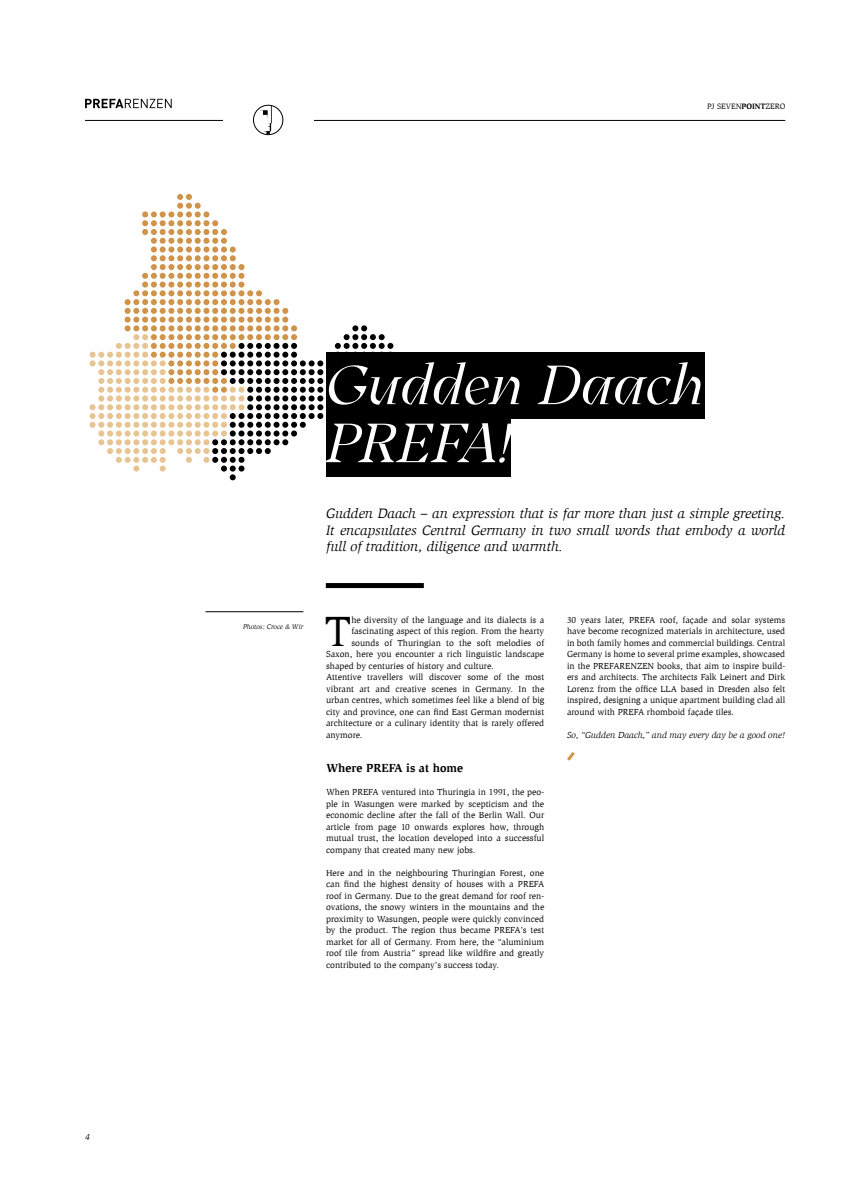
<style>
.page{position:relative;width:842px;height:1191px;background:#fff}
.page>*{position:absolute;margin:0;border:0;box-sizing:border-box;transform-origin:0 0}
._04a_HL_Big{font:italic 55px/58px "Noctis";color:#fff}
._01a_Body{font:43.3px "Slimbach Pro";color:#000}
._03b_Kicker_02_Italic{font:italic 14px/16.8px "Slimbach Pro";color:#000;text-align:justify}
._02a_HL_im_Text{font:700 12px "Slimbach Pro";color:#000}
._01a_Body-2{font:9px/11.5px "Slimbach Pro";color:#000;text-align:justify}
._01a_Body-3{font:italic 9px "Slimbach Pro";color:#000}
.t1{font:8px "Slimbach Pro";color:#000}
._05_Credits{font:italic 7px "Slimbach Pro";color:#000}
.s1{font-weight:700}
</style>
<div class="page">
<svg style="left:90px;top:194px;width:303px;height:286px"></svg>
<div style="left:326px;top:351px;width:378px;height:67px;background:#000"></div>
<div style="left:326px;top:410px;width:185px;height:67px;background:#000"></div>
<svg style="left:567px;top:752px;width:8px;height:9px"></svg>
<div style="left:326px;top:583px;width:98px;height:5px;background:#000"></div>
<hr style="left:206px;top:611px;width:97px;height:1px;background:#000">
<svg style="left:85px;top:99px;width:87px;height:9px"></svg>
<hr style="left:85px;top:120px;width:700px;height:1px;background:#000">
<div style="left:223px;top:116px;width:90px;height:8px;background:#fff"></div>
<svg style="left:260px;top:106px;width:12px;height:29px"></svg>
<div style="left:253px;top:105px;width:30px;height:30px;border:1px solid #000;border-radius:50%"></div>
<p class="_01a_Body-3" style="left:85px;top:1132px;width:6px">4</p>
<p class="t1" style="left:707px;top:101px;width:80px">PJ SEVEN<span class="s1">POINT</span>ZERO</p>
<p class="_04a_HL_Big" style="left:326px;top:355px;width:380px">Gudden Daach<br>PREFA!</p>
<p class="_03b_Kicker_02_Italic" style="left:326px;top:504px;width:461px">Gudden Daach – an expression that is far more than just a simple greeting.<br>It encapsulates Central Germany in two small words that embody a world full of tradition, diligence and warmth.</p>
<p class="_05_Credits" style="left:243px;top:622px;width:62px">Photos: Croce &amp; Wir</p>
<p class="_01a_Body" style="left:325px;top:605px;width:28px">T</p>
<p class="_01a_Body-2" style="left:351px;top:614px;width:194px">he diversity of the language and its dialects is a</p>
<p class="_01a_Body-2" style="left:351px;top:625px;width:194px">fascinating aspect of this region. From the hearty</p>
<p class="_01a_Body-2" style="left:351px;top:637px;width:194px">sounds of Thuringian to the soft melodies of</p>
<p class="_01a_Body-2" style="left:326px;top:648px;width:220px">Saxon, here you encounter a rich linguistic landscape</p>
<p class="_01a_Body-2" style="left:326px;top:660px;width:169px">shaped by centuries of history and culture.</p>
<p class="_01a_Body-2" style="left:326px;top:671px;width:220px">Attentive travellers will discover some of the most vibrant art and creative scenes in Germany. In the urban centres, which sometimes feel like a blend of big city and province, one can find East German modernist architecture or a culinary identity that is rarely offered anymore.</p>
<p class="_02a_HL_im_Text" style="left:326px;top:761px;width:139px">Where PREFA is at home</p>
<p class="_01a_Body-2" style="left:326px;top:786px;width:220px">When PREFA ventured into Thuringia in 1991, the peo&shy;ple in Wasungen were marked by scepticism and the economic decline after the fall of the Berlin Wall. Our article from page 10 onwards explores how, through mutual trust, the location developed into a successful company that created many new jobs.</p>
<p class="_01a_Body-2" style="left:326px;top:867px;width:220px">Here and in the neighbouring Thuringian Forest, one can find the highest density of houses with a PREFA roof in Germany. Due to the great demand for roof ren&shy;ovations, the snowy winters in the mountains and the proximity to Wasungen, people were quickly convinced by the product. The region thus became PREFA’s test market for all of Germany. From here, the “aluminium roof tile from Austria” spread like wildfire and greatly contributed to the company’s success today.</p>
<p class="_01a_Body-2" style="left:567px;top:614px;width:220px">30 years later, PREFA roof, façade and solar systems have become recognized materials in architecture, used in both family homes and commercial buildings. Central Germany is home to several prime examples, showcased in the PREFARENZEN books, that aim to inspire build&shy;ers and architects. The architects Falk Leinert and Dirk Lorenz from the office LLA based in Dresden also felt inspired, designing a unique apartment building clad all around with PREFA rhomboid façade tiles.</p>
<p class="_01a_Body-3" style="left:567px;top:729px;width:220px">So, “Gudden Daach,” and may every day be a good one!</p>
</div>
